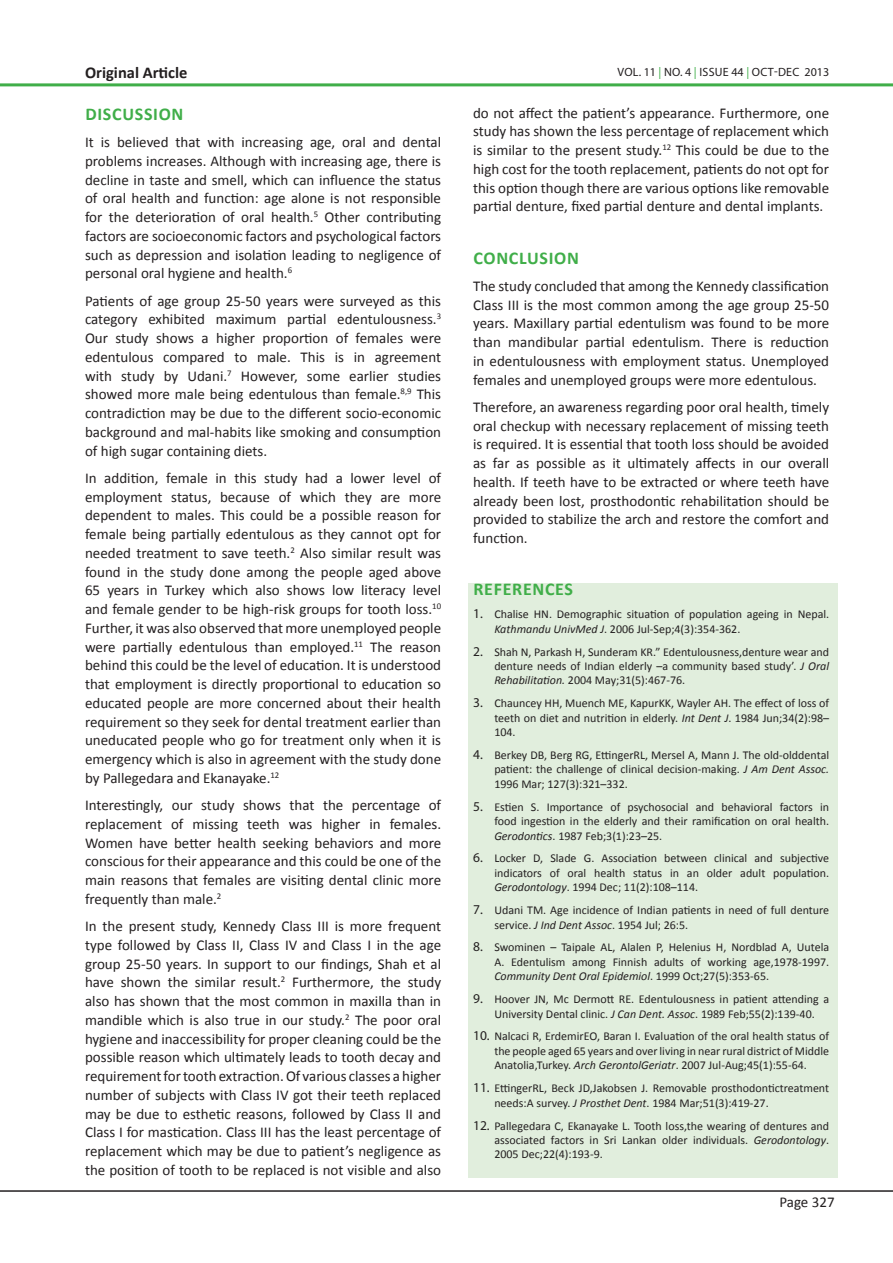
<style>
.page{position:relative;width:893px;height:1263px;background:#fff}
.page>*{position:absolute;margin:0;border:0;box-sizing:border-box;transform-origin:0 0}
.Heading_2_-_Sub_head{font:700 18px "Calibri";letter-spacing:.04em;color:#40ae49}
.Abstract_Words{font:700 16.5px "Calibri";color:#231f20}
.Normal_Text{font:15px/18.8px "Calibri";color:#231f20;text-align:justify}
.Refrence_Text{font:12px/14.4px "Calibri";color:#231f20;text-align:justify}
.t1{font:12px "Myriad Pro";letter-spacing:.02em;color:#231f20}
.s1{color:#40ae49}
.s2{font-family:"Myriad Pro";font-size:13.5px}
.s3{font-style:italic}
</style>
<div class="page">
<hr style="left:0;top:1190px;width:893px;height:2px;background:#231f20">
<hr style="left:0;top:83px;width:893px;height:3px;background:#40ae49">
<div style="left:468px;top:583px;width:370px;height:595px;background:#e1eedd"></div>
<p class="Abstract_Words" style="left:85px;top:61px;width:104px">Original Article</p>
<p class="Heading_2_-_Sub_head" style="left:85px;top:102px;width:100px">DISCUSSION</p>
<p class="Normal_Text" style="left:85px;top:133px;width:358px">It is believed that with increasing age, oral and dental problems increases. Although with increasing age, there is decline in taste and smell, which can influence the status of oral health and function: age alone is not responsible for the deterioration of oral health.<sup>5</sup> Other contributing factors are socioeconomic factors and psychological factors such as depression and isolation leading to negligence of personal oral hygiene and health.<sup>6</sup></p>
<p class="Normal_Text" style="left:85px;top:291px;width:358px">Patients of age group 25-50 years were surveyed as this category exhibited maximum partial edentulousness.<sup>3<br></sup>Our study shows a higher proportion of females were edentulous compared to male. This is in agreement with study by Udani.<sup>7</sup> However, some earlier studies showed more male being edentulous than female.<sup>8,9</sup> This contradiction may be due to the different socio-economic background and mal-habits like smoking and consumption of high sugar containing diets.</p>
<p class="Normal_Text" style="left:85px;top:469px;width:358px">In addition, female in this study had a lower level of employment status, because of which they are more dependent to males. This could be a possible reason for female being partially edentulous as they cannot opt for needed treatment to save teeth.<sup>2</sup> Also similar result was found in the study done among the people aged above 65 years in Turkey which also shows low literacy level and female gender to be high-risk groups for tooth loss.<sup>10<br></sup>Further, it was also observed that more unemployed people were partially edentulous than employed.<sup>11</sup> The reason behind this could be the level of education. It is understood that employment is directly proportional to education so educated people are more concerned about their health requirement so they seek for dental treatment earlier than uneducated people who go for treatment only when it is emergency which is also in agreement with the study done by Pallegedara and Ekanayake.<sup>12</sup></p>
<p class="Normal_Text" style="left:85px;top:796px;width:358px">Interestingly, our study shows that the percentage of replacement of missing teeth was higher in females.<br>Women have better health seeking behaviors and more conscious for their appearance and this could be one of the main reasons that females are visiting dental clinic more frequently than male.<sup>2</sup></p>
<p class="Normal_Text" style="left:85px;top:917px;width:358px">In the present study, Kennedy Class III is more frequent type followed by Class II, Class IV and Class I in the age group 25-50 years. In support to our findings, Shah et al have shown the similar result.<sup>2</sup> Furthermore, the study also has shown that the most common in maxilla than in mandible which is also true in our study.<sup>2</sup> The poor oral hygiene and inaccessibility for proper cleaning could be the possible reason which ultimately leads to tooth decay and requirement for tooth extraction. Of various classes a higher number of subjects with Class IV got their teeth replaced may be due to esthetic reasons, followed by Class II and Class I for mastication. Class III has the least percentage of replacement which may be due to patient’s negligence as the position of tooth to be replaced is not visible and also</p>
<p class="t1" style="left:617px;top:65px;width:213px">VOL. 11 <span class="s1">|</span> NO. 4 <span class="s1">|</span> ISSUE 44 <span class="s1">|</span> OCT-DEC 2013</p>
<p class="Normal_Text" style="left:473px;top:103px;width:358px">do not affect the patient’s appearance. Furthermore, one study has shown the less percentage of replacement which is similar to the present study.<sup>12</sup> This could be due to the high cost for the tooth replacement, patients do not opt for this option though there are various options like removable partial denture, fixed partial denture and dental implants.</p>
<p class="Heading_2_-_Sub_head" style="left:473px;top:246px;width:107px">CONCLUSION</p>
<p class="Normal_Text" style="left:473px;top:277px;width:358px">The study concluded that among the Kennedy classification Class III is the most common among the age group 25-50 years. Maxillary partial edentulism was found to be more than mandibular partial edentulism. There is reduction in edentulousness with employment status. Unemployed females and unemployed groups were more edentulous.</p>
<p class="Normal_Text" style="left:473px;top:398px;width:358px">Therefore, an awareness regarding poor oral health, timely oral checkup with necessary replacement of missing teeth is required. It is essential that tooth loss should be avoided as far as possible as it ultimately affects in our overall health. If teeth have to be extracted or where teeth have already been lost, prosthodontic rehabilitation should be provided to stabilize the arch and restore the comfort and function.</p>
<p class="Heading_2_-_Sub_head" style="left:473px;top:578px;width:101px">REFERENCES</p>
<p class="Refrence_Text" style="left:494px;top:607px;width:336px;text-indent:-21px"><span class="s2">1.</span> Chalise HN. Demographic situation of population ageing in Nepal.<br><span class="s3">Kathmandu UnivMed J</span>. 2006 Jul-Sep;4(3):354-362.</p>
<p class="Refrence_Text" style="left:494px;top:644px;width:336px;text-indent:-21px"><span class="s2">2.</span> Shah N, Parkash H, Sunderam KR.” Edentulousness,denture wear and denture needs of Indian elderly –a community based study’. <span class="s3">J Oral Rehabilitation.</span> 2004 May;31(5):467-76.</p>
<p class="Refrence_Text" style="left:494px;top:696px;width:336px;text-indent:-21px"><span class="s2">3.</span> Chauncey HH, Muench ME, KapurKK, Wayler AH. The effect of loss of teeth on diet and nutrition in elderly. <span class="s3">Int Dent J</span>. 1984 Jun;34(2):98– 104.</p>
<p class="Refrence_Text" style="left:494px;top:748px;width:336px;text-indent:-21px"><span class="s2">4.</span> Berkey DB, Berg RG, EttingerRL, Mersel A, Mann J. The old-olddental patient: the challenge of clinical decision-making. <span class="s3">J Am Dent Assoc.<br></span>1996 Mar; 127(3):321–332.</p>
<p class="Refrence_Text" style="left:494px;top:800px;width:336px;text-indent:-21px"><span class="s2">5.</span> Estien S. Importance of psychosocial and behavioral factors in food ingestion in the elderly and their ramification on oral health.<br><span class="s3">Gerodontics</span>. 1987 Feb;3(1):23–25.</p>
<p class="Refrence_Text" style="left:494px;top:851px;width:336px;text-indent:-21px"><span class="s2">6.</span> Locker D, Slade G. Association between clinical and subjective indicators of oral health status in an older adult population.<br><span class="s3">Gerodontology</span>. 1994 Dec; 11(2):108–114.</p>
<p class="Refrence_Text" style="left:494px;top:903px;width:336px;text-indent:-21px"><span class="s2">7.</span> Udani TM. Age incidence of Indian patients in need of full denture service. <span class="s3">J Ind Dent Assoc</span>. 1954 Jul; 26:5.</p>
<p class="Refrence_Text" style="left:494px;top:940px;width:336px;text-indent:-21px"><span class="s2">8.</span> Swominen – Taipale AL, Alalen P, Helenius H, Nordblad A, Uutela A. Edentulism among Finnish adults of working age,1978-1997.<br><span class="s3">Community Dent Oral Epidemiol</span>. 1999 Oct;27(5):353-65.</p>
<p class="Refrence_Text" style="left:473px;top:992px;width:358px;text-align:center"><span class="s2">9.</span> Hoover JN, Mc Dermott RE. Edentulousness in patient attending a<br>University Dental clinic. <span class="s3">J Can Dent. Assoc</span>. 1989 Feb;55(2):139-40.</p>
<p class="Refrence_Text" style="left:494px;top:1029px;width:336px;text-indent:-21px"><span class="s2">10.</span> Nalcaci R, ErdemirEO, Baran I. Evaluation of the oral health status of the people aged 65 years and over living in near rural district of Middle Anatolia,Turkey. <span class="s3">Arch GerontolGeriatr</span>. 2007 Jul-Aug;45(1):55-64.</p>
<p class="Refrence_Text" style="left:494px;top:1081px;width:336px;text-indent:-21px"><span class="s2">11.</span> EttingerRL, Beck JD,Jakobsen J. Removable prosthodontictreatment needs:A survey. <span class="s3">J Prosthet Dent</span>. 1984 Mar;51(3):419-27.</p>
<p class="Refrence_Text" style="left:494px;top:1118px;width:336px;text-indent:-21px"><span class="s2">12.</span> Pallegedara C, Ekanayake L. Tooth loss,the wearing of dentures and associated factors in Sri Lankan older individuals. <span class="s3">Gerodontology</span>.<br>2005 Dec;22(4):193-9.</p>
<p class="Normal_Text" style="left:779px;top:1193px;width:57px">Page 327</p>
</div>
